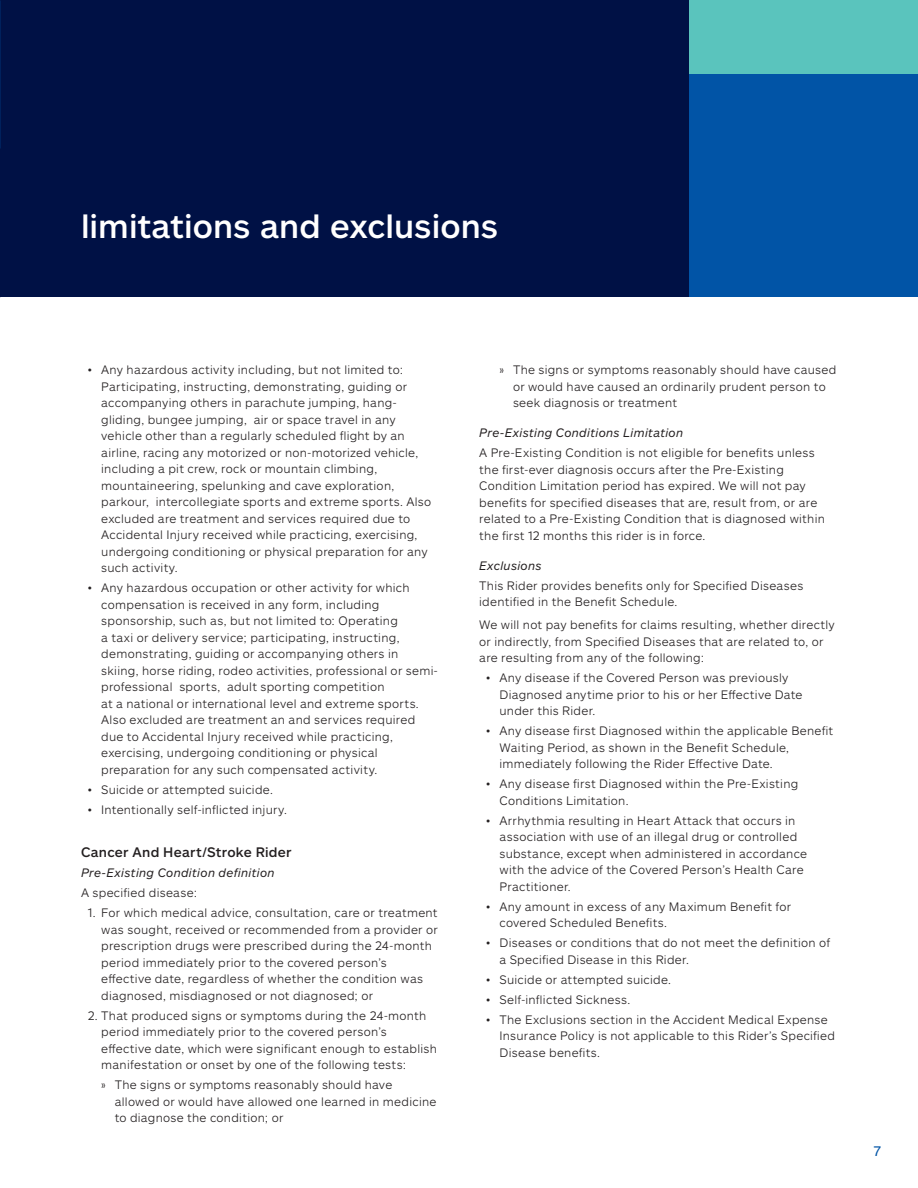
<style>
.page{position:relative;width:918px;height:1188px;background:#fff}
.page>*{position:absolute;margin:0;border:0;box-sizing:border-box;transform-origin:0 0}
.t1{font:500 33px "Allstate Sans";color:#fff}
.t2{font:500 13.5px "Allstate Sans";letter-spacing:.02em;color:#231f20}
.t3{font:13.5px "Allstate Sans";color:#0154a6}
.body{font:300 12px/16.5px "Allstate Sans";letter-spacing:.025em;color:#231f20}
.t4{font:italic 12px "Allstate Sans";letter-spacing:.025em;color:#231f20}
.s1{font-family:"Univers LT Std";font-stretch:condensed}
</style>
<div class="page">
<div style="left:0;top:0;width:804px;height:297px;background:#001145"></div>
<div style="left:689px;top:0;width:229px;height:297px;background:#5ac4bd"></div>
<div style="left:689px;top:74px;width:229px;height:223px;background:#0154a6"></div>
<p class="t1" style="left:81px;top:205px;width:419px">limitations and exclusions</p>
<p class="body" style="left:101px;top:361px;width:332px;text-indent:-14px">• Any hazardous activity including, but not limited to:<br>Participating, instructing, demonstrating, guiding or accompanying others in parachute jumping, hang&shy;gliding, bungee jumping, air or space travel in any vehicle other than a regularly scheduled flight by an airline, racing any motorized or non-motorized vehicle, including a pit crew, rock or mountain climbing, mountaineering, spelunking and cave exploration, parkour, intercollegiate sports and extreme sports. Also excluded are treatment and services required due to Accidental Injury received while practicing, exercising, undergoing conditioning or physical preparation for any such activity.</p>
<p class="body" style="left:101px;top:579px;width:338px;text-indent:-14px">• Any hazardous occupation or other activity for which compensation is received in any form, including sponsorship, such as, but not limited to: Operating<br>a taxi or delivery service; participating, instructing, demonstrating, guiding or accompanying others in skiing, horse riding, rodeo activities, professional or semi&shy;professional sports, adult sporting competition<br>at a national or international level and extreme sports.<br>Also excluded are treatment an and services required due to Accidental Injury received while practicing, exercising, undergoing conditioning or physical preparation for any such compensated activity.</p>
<p class="body" style="left:88px;top:781px;width:187px">• Suicide or attempted suicide.</p>
<p class="body" style="left:88px;top:801px;width:201px">• Intentionally self-inflicted injury.</p>
<p class="t2" style="left:81px;top:844px;width:212px">Cancer And Heart/Stroke Rider</p>
<p class="t4" style="left:81px;top:865px;width:195px">Pre-Existing Condition definition</p>
<p class="body" style="left:81px;top:884px;width:118px">A specified disease:</p>
<p class="body" style="left:101px;top:904px;width:338px;text-indent:-14px">1. For which medical advice, consultation, care or treatment was sought, received or recommended from a provider or prescription drugs were prescribed during the 24-month period immediately prior to the covered person’s effective date, regardless of whether the condition was diagnosed, misdiagnosed or not diagnosed; or</p>
<p class="body" style="left:101px;top:1007px;width:337px;text-indent:-14px">2. That produced signs or symptoms during the 24-month period immediately prior to the covered person’s effective date, which were significant enough to establish manifestation or onset by one of the following tests:</p>
<p class="body" style="left:115px;top:1076px;width:323px;text-indent:-14px"><span class="s1">»</span> The signs or symptoms reasonably should have allowed or would have allowed one learned in medicine to diagnose the condition; or</p>
<p class="body" style="left:513px;top:361px;width:325px;text-indent:-14px"><span class="s1">»</span> The signs or symptoms reasonably should have caused or would have caused an ordinarily prudent person to seek diagnosis or treatment</p>
<p class="t4" style="left:479px;top:425px;width:206px">Pre-Existing Conditions Limitation</p>
<p class="body" style="left:479px;top:444px;width:347px">A Pre-Existing Condition is not eligible for benefits unless the first-ever diagnosis occurs after the Pre-Existing Condition Limitation period has expired. We will not pay benefits for specified diseases that are, result from, or are related to a Pre-Existing Condition that is diagnosed within the first 12 months this rider is in force.</p>
<p class="t4" style="left:479px;top:558px;width:64px">Exclusions</p>
<p class="body" style="left:479px;top:577px;width:326px">This Rider provides benefits only for Specified Diseases identified in the Benefit Schedule.</p>
<p class="body" style="left:479px;top:616px;width:357px">We will not pay benefits for claims resulting, whether directly or indirectly, from Specified Diseases that are related to, or are resulting from any of the following:</p>
<p class="body" style="left:500px;top:669px;width:305px;text-indent:-14px">• Any disease if the Covered Person was previously<br>Diagnosed anytime prior to his or her Effective Date under this Rider.</p>
<p class="body" style="left:500px;top:722px;width:335px;text-indent:-14px">• Any disease first Diagnosed within the applicable Benefit<br>Waiting Period, as shown in the Benefit Schedule, immediately following the Rider Effective Date.</p>
<p class="body" style="left:500px;top:775px;width:300px;text-indent:-14px">• Any disease first Diagnosed within the Pre-Existing<br>Conditions Limitation.</p>
<p class="body" style="left:500px;top:812px;width:309px;text-indent:-14px">• Arrhythmia resulting in Heart Attack that occurs in association with use of an illegal drug or controlled substance, except when administered in accordance with the advice of the Covered Person’s Health Care Practitioner.</p>
<p class="body" style="left:500px;top:898px;width:293px;text-indent:-14px">• Any amount in excess of any Maximum Benefit for covered Scheduled Benefits.</p>
<p class="body" style="left:500px;top:934px;width:332px;text-indent:-14px">• Diseases or conditions that do not meet the definition of a Specified Disease in this Rider.</p>
<p class="body" style="left:486px;top:971px;width:187px">• Suicide or attempted suicide.</p>
<p class="body" style="left:486px;top:991px;width:146px">• Self-inflicted Sickness.</p>
<p class="body" style="left:500px;top:1011px;width:337px;text-indent:-14px">• The Exclusions section in the Accident Medical Expense<br>Insurance Policy is not applicable to this Rider’s Specified<br>Disease benefits.</p>
<p class="t3" style="left:874px;top:1142px;width:9px">7</p>
</div>
